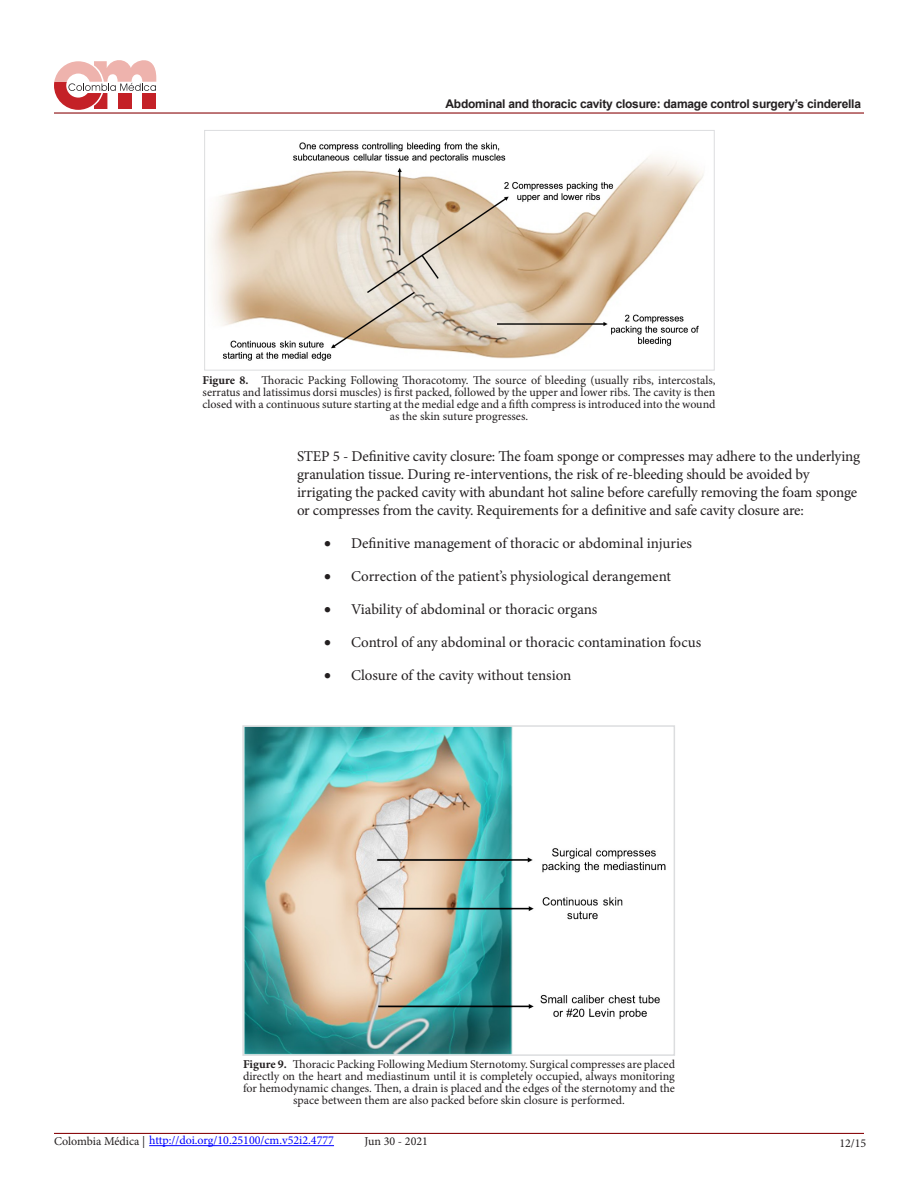
<style>
.page{position:relative;width:918px;height:1188px;background:#fff}
.page>*{position:absolute;margin:0;border:0;box-sizing:border-box;transform-origin:0 0}
.t1{font:15px/18px "Minion Pro";letter-spacing:-.01em;color:#231f20}
.t2{font:12px/12px "Minion Pro";letter-spacing:-.005em;color:#231f20;text-align:center}
.t3{font:700 12px "Arial";letter-spacing:-.02em;color:#231f20}
.t4{font:12px "Minion Pro";color:#00f}
.s1{font-weight:700}
.s2{color:#231f20}
</style>
<div class="page">
<hr style="left:54px;top:112px;width:810px;height:2px;background:#8b0d10">
<hr style="left:54px;top:1133px;width:810px;height:1px;background:#8b0d10">
<svg style="left:54px;top:60px;width:102px;height:50px"></svg>
<hr style="left:149px;top:1145px;width:185px;height:1px;background:#00f">
<img style="left:210px;top:142px;width:494px;height:219px">
<div style="left:204px;top:130px;width:511px;height:241px;border:1px solid #dcdddf"></div>
<img style="left:245px;top:728px;width:421px;height:325px">
<div style="left:242px;top:725px;width:433px;height:331px;border:2px solid #dcdddf"></div>
<p class="t3" style="left:446px;top:95px;width:417px">Abdominal and thoracic cavity closure: damage control surgery’s cinderella</p>
<p class="t2" style="left:202px;top:374px;width:515px"><span class="s1">Figure 8.</span> Thoracic Packing Following Thoracotomy. The source of bleeding (usually ribs, intercostals, serratus and latissimus dorsi muscles) is first packed, followed by the upper and lower ribs. The cavity is then closed with a continuous suture starting at the medial edge and a fifth compress is introduced into the wound as the skin suture progresses.</p>
<p class="t1" style="left:297px;top:447px;width:565px">STEP 5 - Definitive cavity closure: The foam sponge or compresses may adhere to the underlying granulation tissue. During re-interventions, the risk of re-bleeding should be avoided by irrigating the packed cavity with abundant hot saline before carefully removing the foam sponge or compresses from the cavity. Requirements for a definitive and safe cavity closure are:</p>
<p class="t1" style="left:324px;top:534px;width:370px">• Definitive management of thoracic or abdominal injuries</p>
<p class="t1" style="left:324px;top:567px;width:349px">• Correction of the patient’s physiological derangement</p>
<p class="t1" style="left:324px;top:600px;width:275px">• Viability of abdominal or thoracic organs</p>
<p class="t1" style="left:324px;top:633px;width:379px">• Control of any abdominal or thoracic contamination focus</p>
<p class="t1" style="left:324px;top:666px;width:249px">• Closure of the cavity without tension</p>
<p class="t2" style="left:243px;top:1058px;width:434px"><span class="s1">Figure 9.</span> Thoracic Packing Following Medium Sternotomy. Surgical compresses are placed directly on the heart and mediastinum until it is completely occupied, always monitoring for hemodynamic changes. Then, a drain is placed and the edges of the sternotomy and the space between them are also packed before skin closure is performed.</p>
<p class="t4" style="left:54px;top:1133px;width:282px"><span class="s2">Colombia Médica |</span> http://doi.org/10.25100/cm.v52i2.4777</p>
<p class="t2" style="left:364px;top:1135px;width:65px">Jun 30 - 2021</p>
<p class="t2" style="left:840px;top:1137px;width:28px">12/15</p>
</div>
